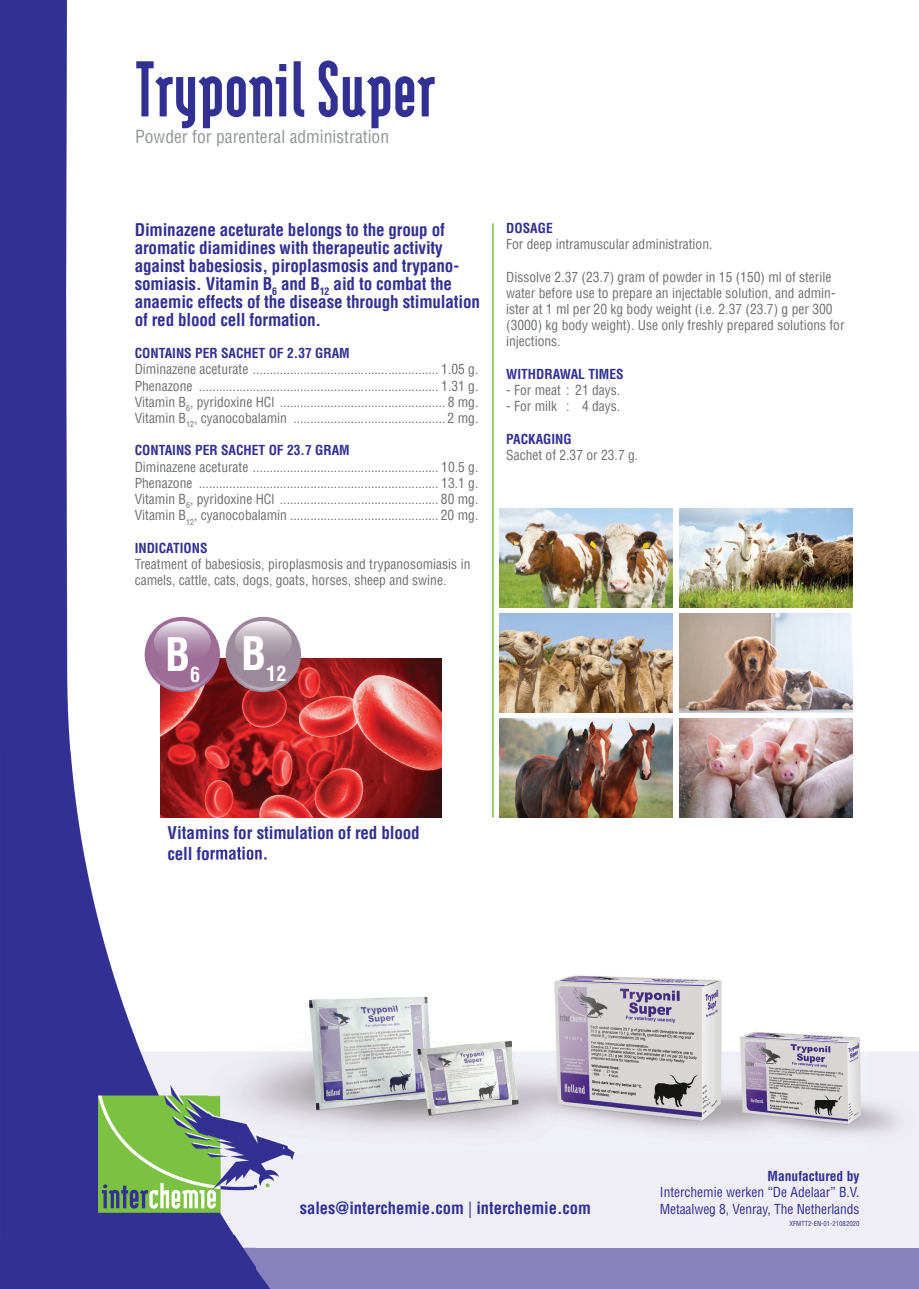
<style>
.page{position:relative;width:919px;height:1289px;background:#fff}
.page>*{position:absolute;margin:0;border:0;box-sizing:border-box;transform-origin:0 0}
.t1{font:900 94.5px "Modula Sans";color:#323092}
.t2{font:700 condensed 45px "Helvetica LT Pro";color:#fff}
.t3{font:700 condensed 20.1px "Helvetica LT Pro";color:#fff}
.t4{font:condensed 17.55px "Helvetica LT Std";color:#939598}
.t5{font:700 condensed 17.1px/18px "Helvetica LT Pro";letter-spacing:-.01em;color:#323092}
.t6{font:700 condensed 16.5px "Helvetica LT Std";color:#323092}
.t7{font:condensed 13.5px/16.2px "Helvetica LT Pro";color:#6c6d70;text-align:justify}
.t8{font:700 condensed 13.5px "Helvetica LT Pro";color:#323092}
.t9{font:condensed 13.5px/16.5px "Helvetica LT Std";letter-spacing:-.005em;color:#323092}
.t10{font:700 condensed 13.5px "Helvetica LT Std";color:#323092}
.t11{font:condensed 6.75px "Helvetica LT Std";color:#323092}
.s1{font-weight:400}
</style>
<div class="page">
<img style="left:0;top:0;width:714px;height:751px">
<img style="left:714px;top:508px;width:139px;height:310px">
<img style="left:0;top:751px;width:255px;height:537px">
<img style="left:255px;top:751px;width:460px;height:67px">
<img style="left:255px;top:1152px;width:663px;height:136px">
<img style="left:168px;top:846px;width:40px;height:13px">
<img style="left:161px;top:658px;width:280px;height:159px">
<div style="left:145px;top:617px;width:75px;height:75px;background:#9c6d97;border-radius:50%"></div>
<img style="left:154px;top:621px;width:57px;height:32px">
<img style="left:147px;top:653px;width:70px;height:37px">
<img style="left:499px;top:508px;width:173px;height:99px">
<img style="left:679px;top:508px;width:173px;height:99px">
<img style="left:679px;top:613px;width:173px;height:99px">
<img style="left:499px;top:613px;width:173px;height:99px">
<img style="left:679px;top:719px;width:173px;height:98px">
<img style="left:499px;top:719px;width:173px;height:98px">
<div style="left:226px;top:617px;width:75px;height:75px;background:#9b8a99;border-radius:50%"></div>
<svg style="left:228px;top:621px;width:70px;height:31px"></svg>
<img style="left:228px;top:667px;width:70px;height:23px">
<hr style="left:492px;top:223px;width:1px;height:594px;background:#7bc142">
<img style="left:918px;top:841px;width:1px;height:311px">
<img style="left:208px;top:841px;width:710px;height:311px">
<img style="left:208px;top:846px;width:58px;height:13px">
<h1 class="t1" style="left:135px;top:45px;width:302px">Tryponil Super</h1>
<p class="t4" style="left:135px;top:126px;width:255px">Powder for parenteral administration</p>
<p class="t5" style="left:135px;top:220px;width:347px">Diminazene aceturate belongs to the group of aromatic diamidines with therapeutic activity against babesiosis, piroplasmosis and trypano&shy;somiasis. Vitamin B<sub>6</sub> and B<sub>12</sub> aid to combat the anaemic effects of the disease through stimulation of red blood cell formation.</p>
<p class="t8" style="left:135px;top:344px;width:216px">CONTAINS PER SACHET OF 2.37 GRAM</p>
<p class="t7" style="left:135px;top:361px;width:345px">Diminazene aceturate ....................................................... 1.05 g.<br>Phenazone ....................................................................... 1.31 g.<br>Vitamin B<sub>6</sub>, pyridoxine HCl ................................................. 8 mg.<br>Vitamin B<sub>12</sub>, cyanocobalamin ............................................. 2 mg.</p>
<p class="t8" style="left:135px;top:441px;width:216px">CONTAINS PER SACHET OF 23.7 GRAM</p>
<p class="t7" style="left:135px;top:458px;width:345px">Diminazene aceturate ....................................................... 10.5 g.<br>Phenazone ....................................................................... 13.1 g.<br>Vitamin B<sub>6</sub>, pyridoxine HCl ............................................... 80 mg.<br>Vitamin B<sub>12</sub>, cyanocobalamin ............................................ 20 mg.</p>
<p class="t8" style="left:135px;top:538px;width:74px">INDICATIONS</p>
<p class="t7" style="left:135px;top:555px;width:337px">Treatment of babesiosis, piroplasmosis and trypanosomiasis in camels, cattle, cats, dogs, goats, horses, sheep and swine.</p>
<h2 class="t2" style="left:165px;top:624px;width:27px">B</h2>
<h3 class="t3" style="left:190px;top:661px;width:12px">6</h3>
<h2 class="t2" style="left:241px;top:623px;width:27px">B</h2>
<h3 class="t3" style="left:266px;top:660px;width:22px">12</h3>
<p class="t8" style="left:506px;top:219px;width:48px">DOSAGE</p>
<p class="t7" style="left:506px;top:236px;width:208px">For deep intramuscular administration.</p>
<p class="t7" style="left:506px;top:268px;width:340px;text-align:left">Dissolve 2.37 (23.7) gram of powder in 15 (150) ml of sterile water before use to prepare an injectable solution, and admin&shy;ister at 1 ml per 20 kg body weight (i.e. 2.37 (23.7) g per 300 (3000) kg body weight). Use only freshly prepared solutions for injections.</p>
<p class="t8" style="left:506px;top:365px;width:119px">WITHDRAWAL TIMES</p>
<p class="t7" style="left:506px;top:382px;width:115px">- For meat : 21 days.</p>
<p class="t7" style="left:506px;top:398px;width:115px">- For milk : 4 days.</p>
<p class="t8" style="left:506px;top:430px;width:67px">PACKAGING</p>
<p class="t7" style="left:506px;top:447px;width:133px">Sachet of 2.37 or 23.7 g.</p>
<p class="t5" style="left:167px;top:823px;width:254px">Vitamins for stimulation of red blood</p>
<p class="t6" style="left:300px;top:1197px;width:293px">sales@interchemie.com <span class="s1">|</span> interchemie.com</p>
<p class="t10" style="left:767px;top:1167px;width:93px">Manufactured by</p>
<p class="t9" style="left:659px;top:1184px;width:201px">Interchemie werken “De Adelaar” B.V.<br>Metaalweg 8, Venray, The Netherlands</p>
<p class="t11" style="left:789px;top:1219px;width:72px">XFMTT2-EN-01-21082020</p>
</div>
